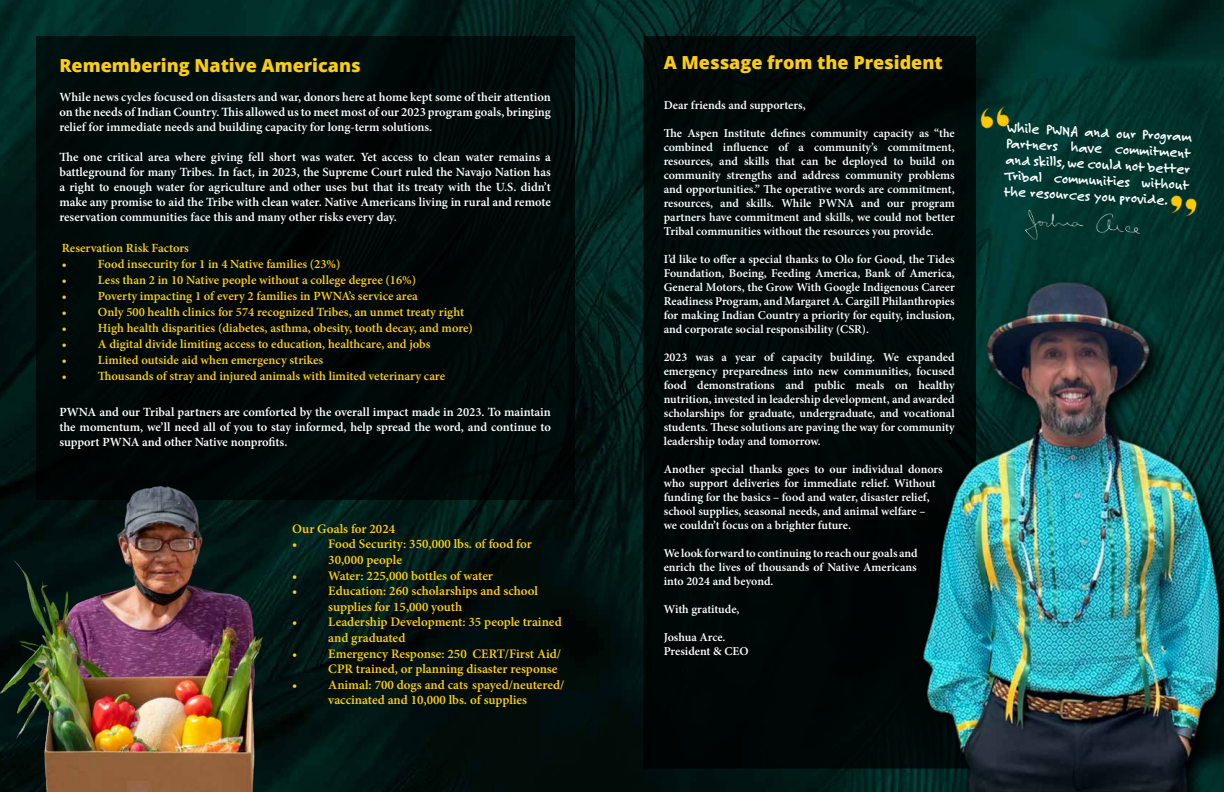
<style>
.page{position:relative;width:1224px;height:792px;background:#fff}
.page>*{position:absolute;margin:0;border:0;box-sizing:border-box;transform-origin:0 0}
.t1{font:800 18px "Open Sans";color:#fbcd11}
.t2{font:700 15px/16px "Felt Tip Roman";color:#fff;text-align:justify}
.t3{font:600 13px/15.6px "Minion Pro";color:#ffcf07}
.t4{font:600 12.5px/15px "Minion Pro";color:#fff;text-align:justify}
.t5{font:600 12.5px/16px "Minion Pro";color:#ffcf07}
.t6{font:600 12px/14px "Minion Pro";color:#fff;text-align:justify}
</style>
<div class="page">
<img style="left:0;top:0;width:1224px;height:792px">
<div style="left:644px;top:36px;width:331px;height:732px;background:#000807"></div>
<img style="left:905px;top:279px;width:319px;height:513px">
<img style="left:978px;top:100px;width:34px;height:35px">
<img style="left:1165px;top:188px;width:34px;height:34px">
<img style="left:1018px;top:205px;width:130px;height:46px">
<div style="left:36px;top:36px;width:540px;height:464px;background:#000a08"></div>
<img style="left:0;top:471px;width:275px;height:321px">
<h1 class="t1" style="left:59px;top:52px;width:303px">Remembering Native Americans</h1>
<h1 class="t1" style="left:664px;top:49px;width:280px">A Message from the President</h1>
<p class="t4" style="left:59px;top:90px;width:493px">While news cycles focused on disasters and war, donors here at home kept some of their attention on the needs of Indian Country. This allowed us to meet most of our 2023 program goals, bringing relief for immediate needs and building capacity for long-term solutions.</p>
<p class="t4" style="left:59px;top:150px;width:493px">The one critical area where giving fell short was water. Yet access to clean water remains a battleground for many Tribes. In fact, in 2023, the Supreme Court ruled the Navajo Nation has a right to enough water for agriculture and other uses but that its treaty with the U.S. didn’t make any promise to aid the Tribe with clean water. Native Americans living in rural and remote reservation communities face this and many other risks every day.</p>
<p class="t5" style="left:62px;top:239px;width:129px">Reservation Risk Factors •</p>
<p class="t5" style="left:98px;top:255px;width:244px">Food insecurity for 1 in 4 Native families (23%)</p>
<p class="t5" style="left:62px;top:271px;width:6px">•</p>
<p class="t5" style="left:98px;top:271px;width:320px">Less than 2 in 10 Native people without a college degree (16%)</p>
<p class="t5" style="left:62px;top:287px;width:6px">•</p>
<p class="t5" style="left:98px;top:287px;width:322px">Poverty impacting 1 of every 2 families in PWNA’s service area</p>
<p class="t5" style="left:62px;top:303px;width:6px">•</p>
<p class="t5" style="left:98px;top:303px;width:368px">Only 500 health clinics for 574 recognized Tribes, an unmet treaty right</p>
<p class="t5" style="left:62px;top:319px;width:6px">•</p>
<p class="t5" style="left:98px;top:319px;width:377px">High health disparities (diabetes, asthma, obesity, tooth decay, and more)</p>
<p class="t5" style="left:62px;top:335px;width:6px">•</p>
<p class="t5" style="left:98px;top:335px;width:334px">A digital divide limiting access to education, healthcare, and jobs</p>
<p class="t5" style="left:62px;top:351px;width:6px">•</p>
<p class="t5" style="left:98px;top:351px;width:227px">Limited outside aid when emergency strikes</p>
<p class="t5" style="left:62px;top:367px;width:6px">•</p>
<p class="t5" style="left:98px;top:367px;width:349px">Thousands of stray and injured animals with limited veterinary care</p>
<p class="t4" style="left:59px;top:405px;width:493px">PWNA and our Tribal partners are comforted by the overall impact made in 2023. To maintain the momentum, we’ll need all of you to stay informed, help spread the word, and continue to support PWNA and other Native nonprofits.</p>
<p class="t3" style="left:292px;top:521px;width:104px">Our Goals for 2024</p>
<p class="t3" style="left:328px;top:536px;width:205px;text-indent:-36px">• Food Security: 350,000 lbs. of food for<br>30,000 people</p>
<p class="t3" style="left:292px;top:568px;width:202px">• Water: 225,000 bottles of water</p>
<p class="t3" style="left:328px;top:583px;width:211px;text-indent:-36px">• Education: 260 scholarships and school supplies for 15,000 youth</p>
<p class="t3" style="left:328px;top:614px;width:235px;text-indent:-36px">• Leadership Development: 35 people trained and graduated</p>
<p class="t3" style="left:292px;top:646px;width:270px;text-align:right">• Emergency Response: 250 CERT/First Aid/<br>CPR trained, or planning disaster response</p>
<p class="t3" style="left:292px;top:677px;width:274px;text-align:center">• Animal: 700 dogs and cats spayed/neutered/ vaccinated and 10,000 lbs. of supplies</p>
<p class="t6" style="left:664px;top:98px;width:143px">Dear friends and supporters,</p>
<p class="t6" style="left:664px;top:126px;width:293px">The Aspen Institute defines community capacity as “the combined influence of a community’s commitment, resources, and skills that can be deployed to build on community strengths and address community problems and opportunities.” The operative words are commitment, resources, and skills. While PWNA and our program partners have commitment and skills, we could not better Tribal communities without the resources you provide.</p>
<p class="t6" style="left:664px;top:252px;width:293px">I’d like to offer a special thanks to Olo for Good, the Tides Foundation, Boeing, Feeding America, Bank of America, General Motors, the Grow With Google Indigenous Career Readiness Program, and Margaret A. Cargill Philanthropies for making Indian Country a priority for equity, inclusion, and corporate social responsibility (CSR).</p>
<p class="t6" style="left:664px;top:350px;width:293px">2023 was a year of capacity building. We expanded emergency preparedness into new communities, focused food demonstrations and public meals on healthy nutrition, invested in leadership development, and awarded scholarships for graduate, undergraduate, and vocational students. These solutions are paving the way for community leadership today and tomorrow.</p>
<p class="t6" style="left:664px;top:462px;width:280px;text-align:left">Another special thanks goes to our individual donors who support deliveries for immediate relief. Without funding for the basics – food and water, disaster relief, school supplies, seasonal needs, and animal welfare –<br>we couldn’t focus on a brighter future.</p>
<p class="t6" style="left:664px;top:546px;width:255px">We look forward to continuing to reach our goals and enrich the lives of thousands of Native Americans into 2024 and beyond.</p>
<p class="t6" style="left:664px;top:602px;width:77px">With gratitude,</p>
<p class="t6" style="left:664px;top:630px;width:86px">Joshua Arce.<br>President &amp; CEO</p>
<p class="t2" style="left:1008px;top:119px;width:186px;rotate:3deg">While PWNA and our Program Partners have commitment and skills, we could not better Tribal communities without the resources you provide.</p>
</div>
